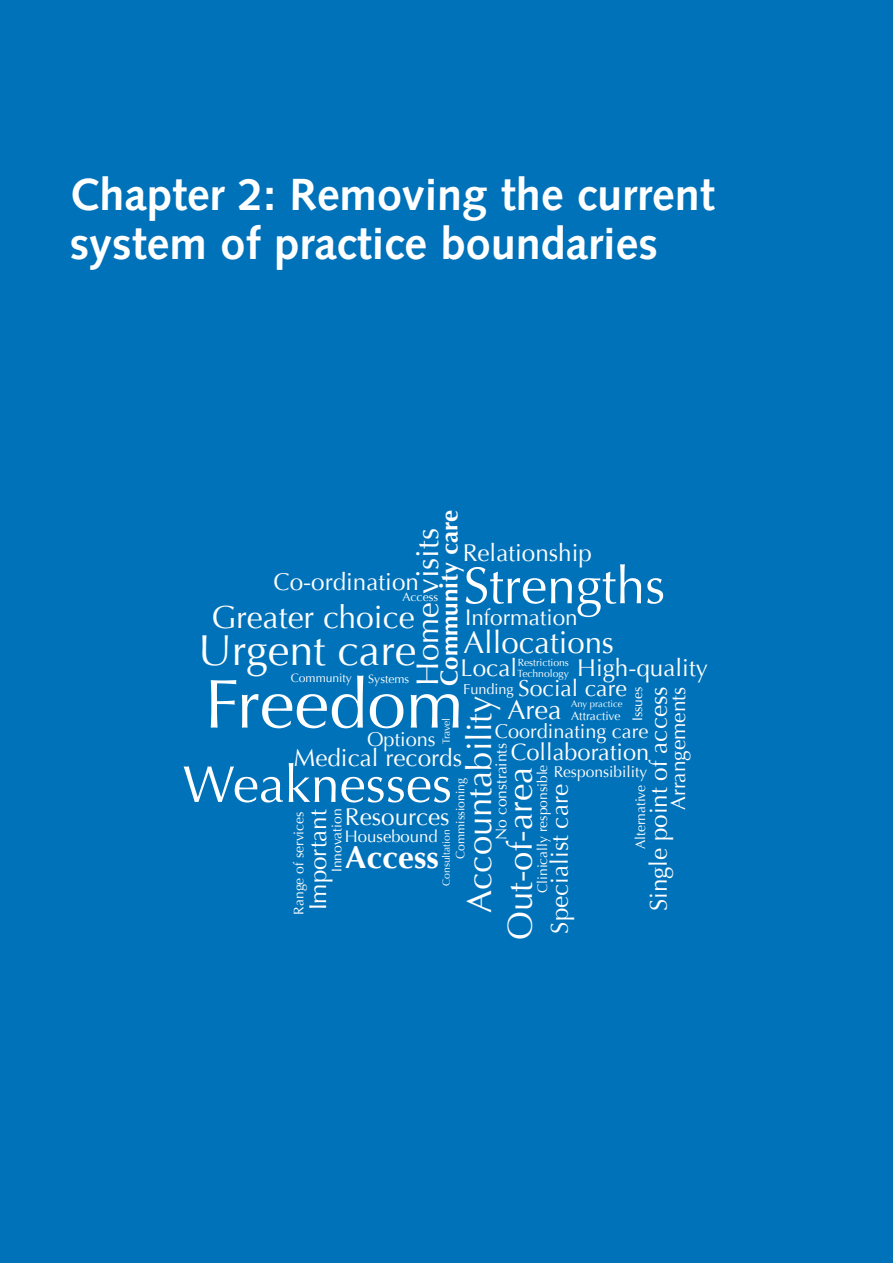
<style>
.page{position:relative;width:893px;height:1263px;background:#0072ba}
.page>*{position:absolute;margin:0;border:0;box-sizing:border-box;transform-origin:0 0}
.t1{font:69.15px "Optima";color:#fff}
.t2{font:51.9px "Optima";color:#fff}
._00_-_Chapter_Head{font:700 45px/49.5px "Syntax";color:#fff}
.t3{font:43.2px "Optima";color:#fff}
.t4{font:34.65px "Optima";color:#fff}
.t5{font:31.8px "Optima";color:#fff}
.t6{font:700 31.8px "Optima";color:#fff}
.t7{font:31.2px "Optima";color:#fff}
.t8{font:27.15px "Optima";color:#fff}
.t9{font:24.15px "Optima";color:#fff}
.t10{font:700 24.15px "Optima";color:#fff}
.t11{font:23.55px "Optima";color:#fff}
.t12{font:22.95px "Optima";color:#fff}
.t13{font:22.5px "Optima";color:#fff}
.t14{font:20.7px "Optima";color:#fff}
.t15{font:19.95px "Optima";color:#fff}
.t16{font:16.65px "Optima";color:#fff}
.t17{font:15.6px "Optima";color:#fff}
.t18{font:14.55px "Optima";color:#fff}
.t19{font:13.8px "Optima";color:#fff}
.t20{font:12.15px "Optima";color:#fff}
.t21{font:10.35px "Optima";color:#fff}
.t22{font:9.45px "Optima";color:#fff}
</style>
<div class="page">
<p class="_00_-_Chapter_Head" style="left:70px;top:170px;width:647px">Chapter 2: Removing the current system of practice boundaries</p>
<p class="t10" style="left:435px;top:686px;width:178px;rotate:-90deg">Community care</p>
<p class="t7" style="left:409px;top:686px;width:159px;rotate:-90deg">Home visits</p>
<p class="t9" style="left:463px;top:538px;width:131px">Relationship</p>
<h2 class="t2" style="left:463px;top:555px;width:203px">Strengths</h2>
<p class="t9" style="left:274px;top:567px;width:147px">Co-ordination</p>
<p class="t20" style="left:402px;top:590px;width:37px">Access</p>
<h3 class="t5" style="left:212px;top:599px;width:205px">Greater choice</h3>
<p class="t13" style="left:465px;top:604px;width:114px">Information</p>
<p class="t7" style="left:463px;top:624px;width:152px">Allocations</p>
<h3 class="t3" style="left:198px;top:625px;width:220px">Urgent care</h3>
<p class="t9" style="left:577px;top:654px;width:132px">High-quality</p>
<p class="t9" style="left:461px;top:654px;width:58px">Local</p>
<p class="t21" style="left:518px;top:656px;width:53px">Restrictions</p>
<p class="t21" style="left:518px;top:668px;width:53px">Technology</p>
<p class="t20" style="left:291px;top:671px;width:63px">Community</p>
<p class="t20" style="left:368px;top:672px;width:43px">Systems</p>
<h1 class="t1" style="left:205px;top:664px;width:260px">Freedom</h1>
<p class="t12" style="left:518px;top:675px;width:110px">Social care</p>
<p class="t18" style="left:463px;top:681px;width:52px">Funding</p>
<p class="t19" style="left:629px;top:721px;width:36px;rotate:-90deg">Issues</p>
<p class="t9" style="left:644px;top:911px;width:226px;rotate:-90deg">Single point of access</p>
<p class="t14" style="left:666px;top:810px;width:125px;rotate:-90deg">Arrangements</p>
<h3 class="t4" style="left:459px;top:913px;width:219px;rotate:-90deg">Accountability</h3>
<p class="t8" style="left:507px;top:694px;width:56px">Area</p>
<p class="t11" style="left:511px;top:739px;width:140px">Collaboration</p>
<p class="t19" style="left:633px;top:849px;width:66px;rotate:-90deg">Alternative</p>
<p class="t22" style="left:571px;top:698px;width:53px">Any practice</p>
<p class="t20" style="left:571px;top:709px;width:51px">Attractive</p>
<p class="t21" style="left:440px;top:744px;width:28px;rotate:-90deg">Travel</p>
<p class="t15" style="left:495px;top:719px;width:155px">Coordinating care</p>
<p class="t15" style="left:367px;top:728px;width:70px">Options</p>
<p class="t17" style="left:492px;top:840px;width:98px;rotate:-90deg">No constraints</p>
<p class="t9" style="left:294px;top:744px;width:170px">Medical records</p>
<h2 class="t2" style="left:183px;top:754px;width:271px">Weaknesses</h2>
<p class="t19" style="left:534px;top:893px;width:130px;rotate:-90deg">Clinically responsible</p>
<p class="t17" style="left:554px;top:763px;width:95px">Responsibility</p>
<h3 class="t4" style="left:500px;top:940px;width:175px;rotate:-90deg">Out-of-area</h3>
<p class="t20" style="left:453px;top:859px;width:82px;rotate:-90deg">Commissioning</p>
<p class="t9" style="left:545px;top:933px;width:151px;rotate:-90deg">Specialist care</p>
<p class="t9" style="left:345px;top:802px;width:106px">Resources</p>
<p class="t9" style="left:304px;top:910px;width:102px;rotate:-90deg">Important</p>
<p class="t19" style="left:329px;top:872px;width:65px;rotate:-90deg">Innovation</p>
<p class="t19" style="left:291px;top:914px;width:105px;rotate:-90deg">Range of services</p>
<p class="t16" style="left:345px;top:827px;width:94px">Housebound</p>
<p class="t21" style="left:440px;top:886px;width:58px;rotate:-90deg">Consultation</p>
<h3 class="t6" style="left:345px;top:839px;width:95px">Access</h3>
</div>
